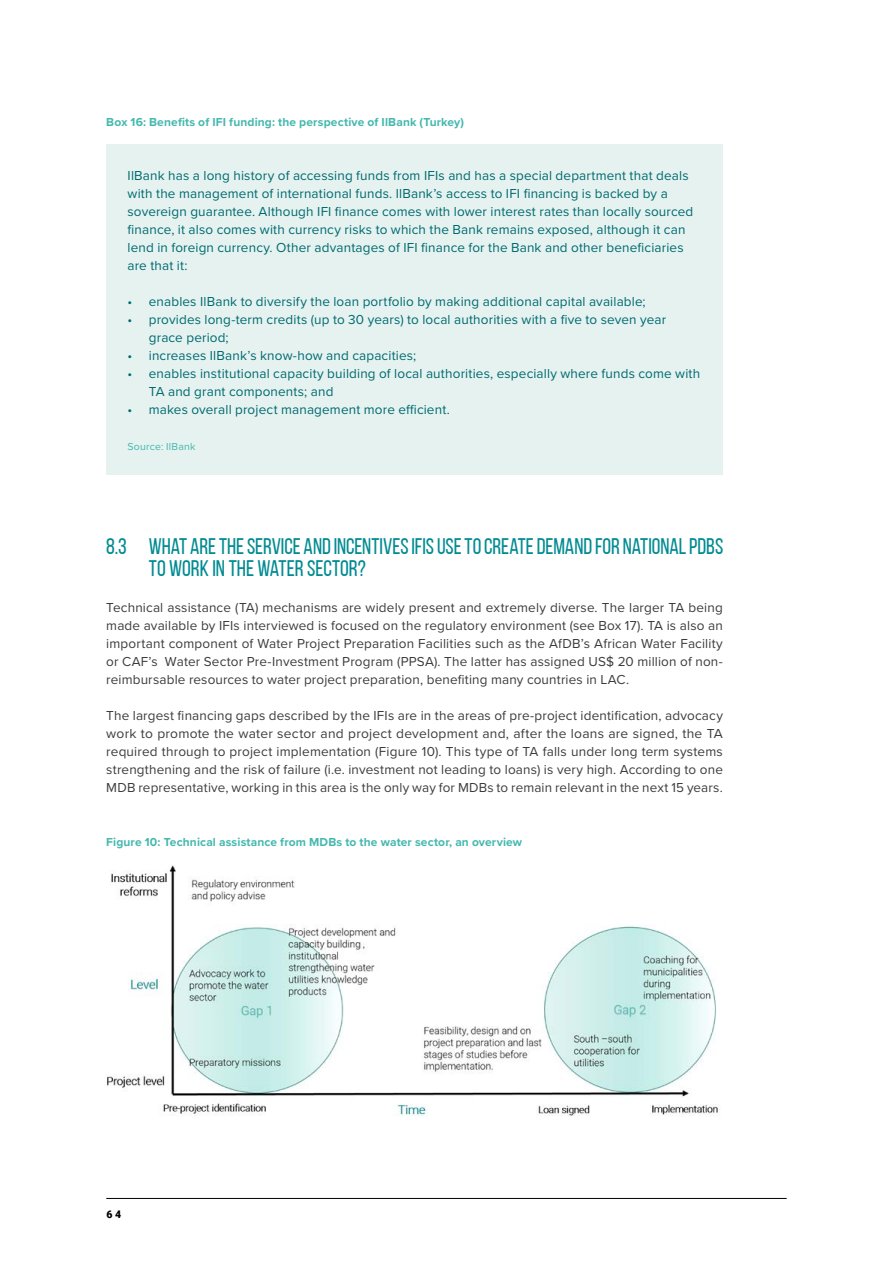
<style>
.page{position:relative;width:893px;height:1263px;background:#fff}
.page>*{position:absolute;margin:0;border:0;box-sizing:border-box;transform-origin:0 0}
.Paragrafen_-_H2{font:22.5px/22.5px "Bebas Neue";letter-spacing:-.005em;color:#008b92}
.Bodyteksten{font:13.5px/18px "Proxima Nova";letter-spacing:.01em;color:#3c3c3b;text-align:justify}
.boxteksten{font:13.5px/18px "Proxima Nova";letter-spacing:.01em;color:#006a6f}
.tabellen_figuren_-_H{font:700 12px "Proxima Nova";letter-spacing:.01em;color:#44b8af}
.Boxes{font:700 12px "Proxima Nova";letter-spacing:.015em;color:#44b8af}
.Bronnen{font:10.5px "Proxima Nova";letter-spacing:.02em;color:#44b8af}
.t1{font:900 10.5px "Roboto";color:#000}
</style>
<div class="page">
<hr style="left:106px;top:1198px;width:681px;height:1px;background:#000">
<div style="left:106px;top:144px;width:617px;height:331px;background:#e5f2f0"></div>
<img style="left:107px;top:865px;width:614px;height:251px">
<p class="Boxes" style="left:106px;top:113px;width:359px">Box 16: Benefits of IFI funding: the perspective of IlBank (Turkey)</p>
<p class="boxteksten" style="left:128px;top:166px;width:567px">IlBank has a long history of accessing funds from IFIs and has a special department that deals with the management of international funds. IlBank’s access to IFI financing is backed by a sovereign guarantee. Although IFI finance comes with lower interest rates than locally sourced finance, it also comes with currency risks to which the Bank remains exposed, although it can lend in foreign currency. Other advantages of IFI finance for the Bank and other beneficiaries are that it:</p>
<p class="boxteksten" style="left:128px;top:292px;width:520px">• enables IlBank to diversify the loan portfolio by making additional capital available;</p>
<p class="boxteksten" style="left:149px;top:310px;width:519px;text-indent:-21px">• provides long-term credits (up to 30 years) to local authorities with a five to seven year grace period;</p>
<p class="boxteksten" style="left:128px;top:346px;width:290px">• increases IlBank’s know-how and capacities;</p>
<p class="boxteksten" style="left:149px;top:364px;width:553px;text-indent:-21px">• enables institutional capacity building of local authorities, especially where funds come with<br>TA and grant components; and</p>
<p class="boxteksten" style="left:128px;top:400px;width:324px">• makes overall project management more efficient.</p>
<p class="Bronnen" style="left:128px;top:439px;width:69px">Source: IlBank</p>
<h2 class="Paragrafen_-_H2" style="left:149px;top:535px;width:576px;text-indent:-43px">8.3 WHAT ARE THE SERVICE AND INCENTIVES IFIS USE TO CREATE DEMAND FOR NATIONAL PDBS<br>TO WORK IN THE WATER SECTOR?</h2>
<p class="Bodyteksten" style="left:106px;top:598px;width:618px">Technical assistance (TA) mechanisms are widely present and extremely diverse. The larger TA being made available by IFIs interviewed is focused on the regulatory environment (see Box 17). TA is also an important component of Water Project Preparation Facilities such as the AfDB’s African Water Facility or CAF’s Water Sector Pre-Investment Program (PPSA). The latter has assigned US$ 20 million of non&shy;reimbursable resources to water project preparation, benefiting many countries in LAC.</p>
<p class="Bodyteksten" style="left:106px;top:706px;width:618px">The largest financing gaps described by the IFIs are in the areas of pre-project identification, advocacy work to promote the water sector and project development and, after the loans are signed, the TA required through to project implementation (Figure 10). This type of TA falls under long term systems strengthening and the risk of failure (i.e. investment not leading to loans) is very high. According to one MDB representative, working in this area is the only way for MDBs to remain relevant in the next 15 years.</p>
<h4 class="tabellen_figuren_-_H" style="left:106px;top:833px;width:417px">Figure 10: Technical assistance from MDBs to the water sector, an overview</h4>
<p class="t1" style="left:106px;top:1206px;width:16px">64</p>
</div>
